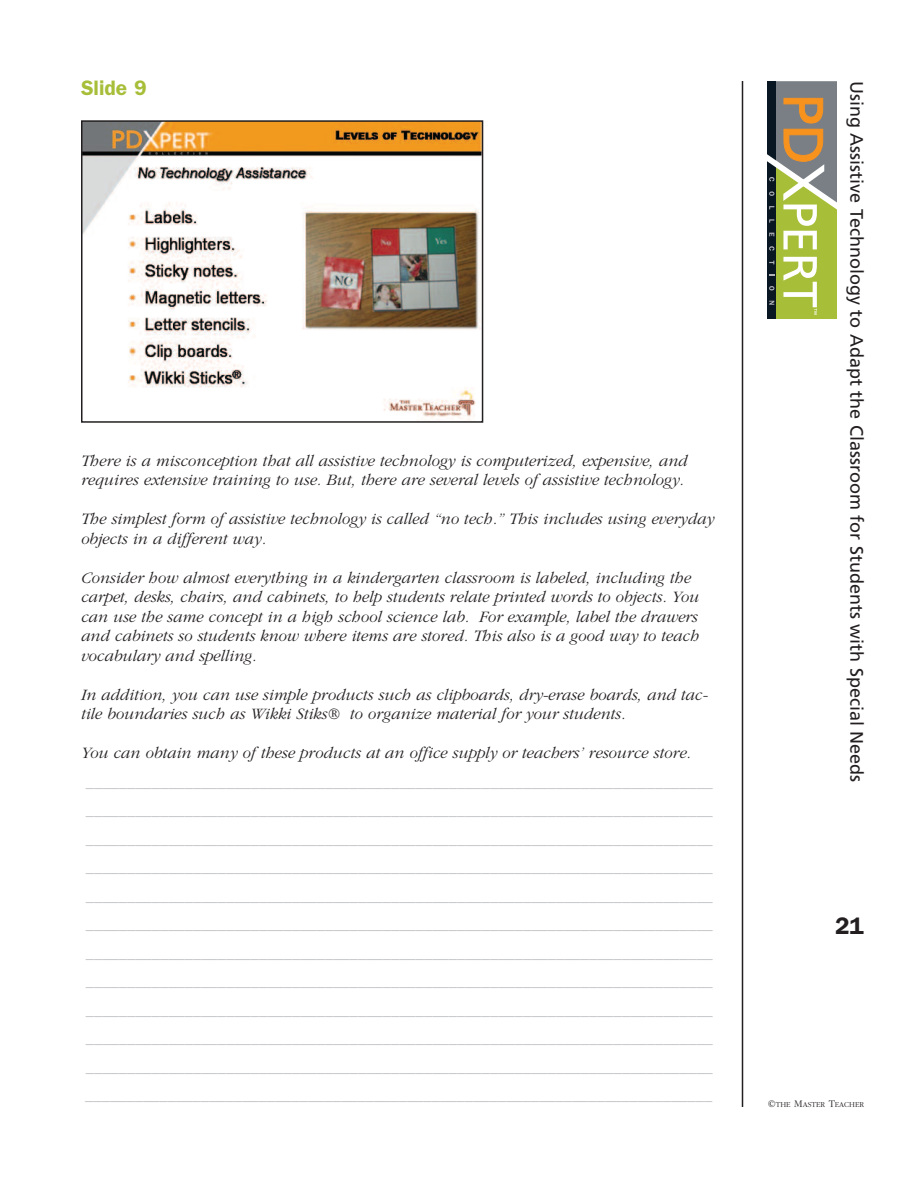
<style>
.page{position:relative;width:918px;height:1188px;background:#fff}
.page>*{position:absolute;margin:0;border:0;box-sizing:border-box;transform-origin:0 0}
.t1{font:600 24px "Franklin Gothic";color:#231f20}
.t2{font:600 21px "Franklin Gothic";color:#a7be39}
.t3{font:18px "Frutiger";color:#231f20}
.t4{font:300 16.5px/28.5px "Garamond";color:#bcbdc0;text-align:justify}
.t5{font:italic 300 16.5px/19.5px "Garamond";color:#231f20}
.t6{font:300 7.8px "Garamond";color:#231f20}
.s1{font-size:10.5px}
</style>
<div class="page">
<hr style="left:742px;top:81px;width:1px;height:1026px;background:#231f20">
<svg style="left:767px;top:81px;width:70px;height:238px;background:#959b62"></svg>
<img style="left:84px;top:123px;width:396px;height:297px">
<div style="left:81px;top:120px;width:402px;height:303px;border:2px solid #231f20"></div>
<p class="t2" style="left:81px;top:81px;width:67px">Slide 9</p>
<p class="t5" style="left:81px;top:450px;width:608px">There is a misconception that all assistive technology is computerized, expensive, and requires extensive training to use. But, there are several levels of assistive technology.</p>
<p class="t5" style="left:81px;top:509px;width:635px">The simplest form of assistive technology is called “no tech.” This includes using everyday objects in a different way.</p>
<p class="t5" style="left:81px;top:567px;width:620px">Consider how almost everything in a kindergarten classroom is labeled, including the carpet, desks, chairs, and cabinets, to help students relate printed words to objects. You can use the same concept in a high school science lab. For example, label the drawers and cabinets so students know where items are stored. This also is a good way to teach vocabulary and spelling.</p>
<p class="t5" style="left:81px;top:684px;width:627px">In addition, you can use simple products such as clipboards, dry-erase boards, and tac&shy;tile boundaries such as Wikki Stiks® to organize material for your students.</p>
<p class="t5" style="left:81px;top:743px;width:612px">You can obtain many of these products at an office supply or teachers’ resource store.</p>
<p class="t4" style="left:85px;top:767px;width:629px">____________________________________________________________________________ ____________________________________________________________________________ ____________________________________________________________________________ ____________________________________________________________________________ ____________________________________________________________________________ ____________________________________________________________________________ ____________________________________________________________________________ ____________________________________________________________________________ ____________________________________________________________________________ ____________________________________________________________________________ ____________________________________________________________________________ ____________________________________________________________________________</p>
<p class="t3" style="left:864px;top:81px;width:703px;rotate:90deg">Using Assistive Technology to Adapt the Classroom for Students with Special Needs</p>
<h1 class="t1" style="left:835px;top:918px;width:30px">21</h1>
<p class="t6" style="left:768px;top:1100px;width:98px"><span class="s1">©</span>THE <span class="s1">M</span>ASTER <span class="s1">T</span>EACHER</p>
</div>
